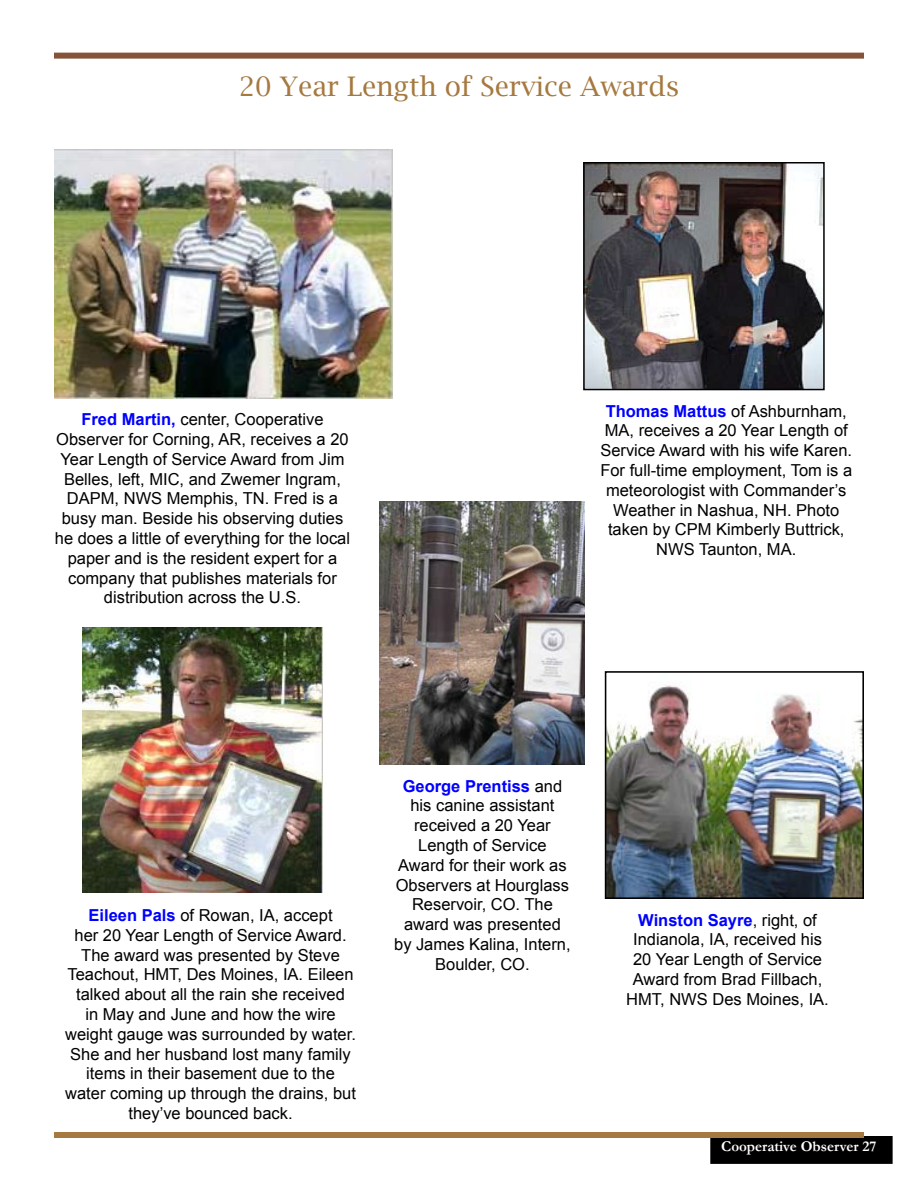
<style>
.page{position:relative;width:918px;height:1188px;background:#fff}
.page>*{position:absolute;margin:0;border:0;box-sizing:border-box;transform-origin:0 0}
.t1{font:27px "Lucida Bright";color:#a5793f}
.t2{font:16.5px/19.8px "Arial";color:#000;text-align:center}
.t3{font:700 15px "Garamond";color:#fff}
.s1{font-weight:700;color:#00f}
</style>
<div class="page">
<div style="left:711px;top:1137px;width:181px;height:26px;background:#000"></div>
<div style="left:710px;top:1136px;width:183px;height:28px;border:2px solid #000"></div>
<div style="left:54px;top:1132px;width:810px;height:6px;background:#a5793f"></div>
<div style="left:54px;top:53px;width:810px;height:6px;background:#845339"></div>
<img style="left:608px;top:685px;width:253px;height:211px">
<div style="left:605px;top:671px;width:259px;height:228px;border:2px solid #000"></div>
<img style="left:586px;top:165px;width:236px;height:222px">
<div style="left:583px;top:162px;width:242px;height:228px;border:2px solid #000"></div>
<img style="left:82px;top:627px;width:240px;height:266px">
<img style="left:379px;top:501px;width:205px;height:264px">
<img style="left:54px;top:149px;width:339px;height:249px">
<h1 class="t1" style="left:239px;top:71px;width:442px">20 Year Length of Service Awards</h1>
<p class="t2" style="left:55px;top:410px;width:297px"><span class="s1">Fred Martin,</span> center, Cooperative Observer for Corning, AR, receives a 20<br>Year Length of Service Award from Jim Belles, left, MIC, and Zwemer Ingram, DAPM, NWS Memphis, TN. Fred is a busy man. Beside his observing duties he does a little of everything for the local paper and is the resident expert for a company that publishes materials for distribution across the U.S.</p>
<p class="t2" style="left:600px;top:401px;width:253px"><span class="s1">Thomas Mattus</span> of Ashburnham,<br>MA, receives a 20 Year Length of<br>Service Award with his wife Karen.<br>For full-time employment, Tom is a meteorologist with Commander’s<br>Weather in Nashua, NH. Photo taken by CPM Kimberly Buttrick,<br>NWS Taunton, MA.</p>
<p class="t2" style="left:65px;top:905px;width:292px"><span class="s1">Eileen Pals</span> of Rowan, IA, accept<br>her 20 Year Length of Service Award.<br>The award was presented by Steve Teachout, HMT, Des Moines, IA. Eileen talked about all the rain she received<br>in May and June and how the wire weight gauge was surrounded by water.<br>She and her husband lost many family items in their basement due to the water coming up through the drains, but they’ve bounced back.</p>
<p class="t2" style="left:394px;top:776px;width:178px"><span class="s1">George Prentiss</span> and his canine assistant received a 20 Year<br>Length of Service<br>Award for their work as<br>Observers at Hourglass<br>Reservoir, CO. The award was presented by James Kalina, Intern,<br>Boulder, CO.</p>
<p class="t2" style="left:626px;top:910px;width:204px"><span class="s1">Winston Sayre</span>, right, of<br>Indianola, IA, received his<br>20 Year Length of Service<br>Award from Brad Fillbach,<br>HMT, NWS Des Moines, IA.</p>
<p class="t3" style="left:721px;top:1136px;width:157px">Cooperative Observer 27</p>
</div>
